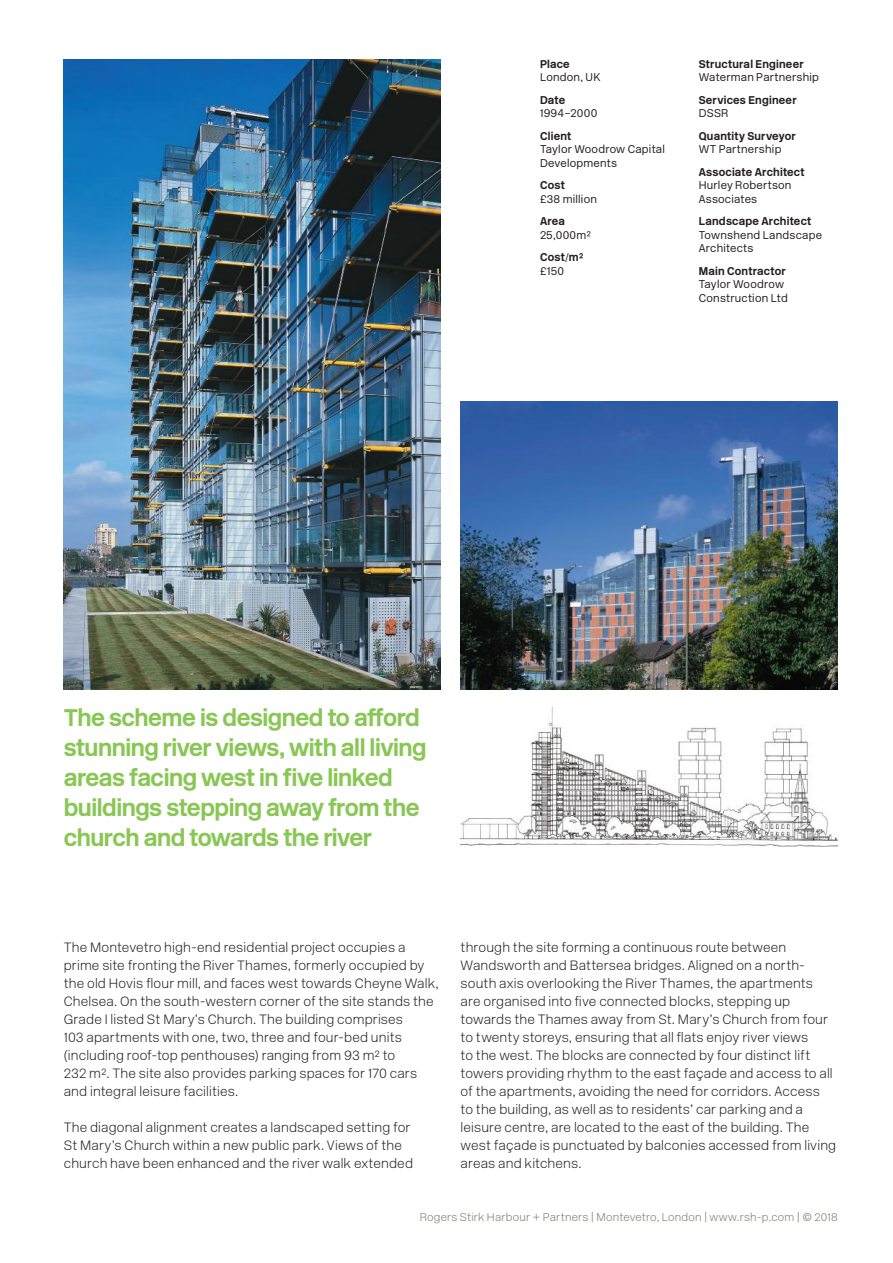
<style>
.page{position:relative;width:893px;height:1263px;background:#fff}
.page>*{position:absolute;margin:0;border:0;box-sizing:border-box;transform-origin:0 0}
.t1{font:700 24px/30px "New Rail Alphabet";letter-spacing:-.02em;color:#89c754}
.t2{font:13.5px/18px "New Rail Alphabet White";letter-spacing:.01em;color:#241f1f}
.t3{font:300 11.25px/13.5px "New Rail Alphabet";letter-spacing:.02em;color:#241f1f}
.t4{font:700 11.25px "New Rail Alphabet";letter-spacing:.02em;color:#241f1f}
.t5{font:11.25px "New Rail Alphabet White";letter-spacing:.02em;color:#84776b}
</style>
<div class="page">
<img style="left:64px;top:60px;width:377px;height:630px">
<img style="left:461px;top:708px;width:377px;height:138px">
<img style="left:461px;top:402px;width:377px;height:288px">
<p class="t4" style="left:540px;top:56px;width:31px">Place</p>
<p class="t3" style="left:540px;top:71px;width:62px">London, UK</p>
<p class="t4" style="left:540px;top:92px;width:27px">Date</p>
<p class="t3" style="left:540px;top:107px;width:59px">1994–2000</p>
<p class="t4" style="left:540px;top:128px;width:33px">Client</p>
<p class="t3" style="left:540px;top:143px;width:126px">Taylor Woodrow Capital<br>Developments</p>
<p class="t4" style="left:540px;top:178px;width:26px">Cost</p>
<p class="t3" style="left:540px;top:192px;width:58px">£38 million</p>
<p class="t4" style="left:540px;top:214px;width:27px">Area</p>
<p class="t3" style="left:540px;top:228px;width:53px">25,000m²</p>
<p class="t4" style="left:540px;top:250px;width:45px">Cost/m²</p>
<p class="t3" style="left:540px;top:264px;width:26px">£150</p>
<p class="t4" style="left:699px;top:56px;width:106px">Structural Engineer</p>
<p class="t3" style="left:699px;top:71px;width:122px">Waterman Partnership</p>
<p class="t4" style="left:699px;top:92px;width:99px">Services Engineer</p>
<p class="t3" style="left:699px;top:107px;width:31px">DSSR</p>
<p class="t4" style="left:699px;top:128px;width:99px">Quantity Surveyor</p>
<p class="t3" style="left:699px;top:143px;width:84px">WT Partnership</p>
<p class="t4" style="left:699px;top:164px;width:107px">Associate Architect</p>
<p class="t3" style="left:699px;top:179px;width:94px">Hurley Robertson<br>Associates</p>
<p class="t4" style="left:699px;top:214px;width:114px">Landscape Architect</p>
<p class="t3" style="left:699px;top:228px;width:125px">Townshend Landscape<br>Architects</p>
<p class="t4" style="left:699px;top:263px;width:89px">Main Contractor</p>
<p class="t3" style="left:699px;top:278px;width:91px">Taylor Woodrow<br>Construction Ltd</p>
<h1 class="t1" style="left:64px;top:702px;width:364px">The scheme is designed to afford stunning river views, with all living areas facing west in five linked buildings stepping away from the church and towards the river</h1>
<p class="t2" style="left:64px;top:938px;width:376px">The Montevetro high-end residential project occupies a prime site fronting the River Thames, formerly occupied by the old Hovis flour mill, and faces west towards Cheyne Walk, Chelsea. On the south-western corner of the site stands the Grade I listed St Mary’s Church. The building comprises<br>103 apartments with one, two, three and four-bed units (including roof-top penthouses) ranging from 93 m² to<br>232 m². The site also provides parking spaces for 170 cars and integral leisure facilities.</p>
<p class="t2" style="left:64px;top:1118px;width:351px">The diagonal alignment creates a landscaped setting for<br>St Mary’s Church within a new public park. Views of the church have been enhanced and the river walk extended</p>
<p class="t2" style="left:461px;top:938px;width:377px">through the site forming a continuous route between Wandsworth and Battersea bridges. Aligned on a north&shy;south axis overlooking the River Thames, the apartments are organised into five connected blocks, stepping up towards the Thames away from St. Mary’s Church from four to twenty storeys, ensuring that all flats enjoy river views<br>to the west. The blocks are connected by four distinct lift towers providing rhythm to the east façade and access to all of the apartments, avoiding the need for corridors. Access<br>to the building, as well as to residents’ car parking and a leisure centre, are located to the east of the building. The west façade is punctuated by balconies accessed from living areas and kitchens.</p>
<p class="t5" style="left:420px;top:1209px;width:419px">Rogers Stirk Harbour + Partners | Montevetro, London | www.rsh-p.com | © 2018</p>
</div>
